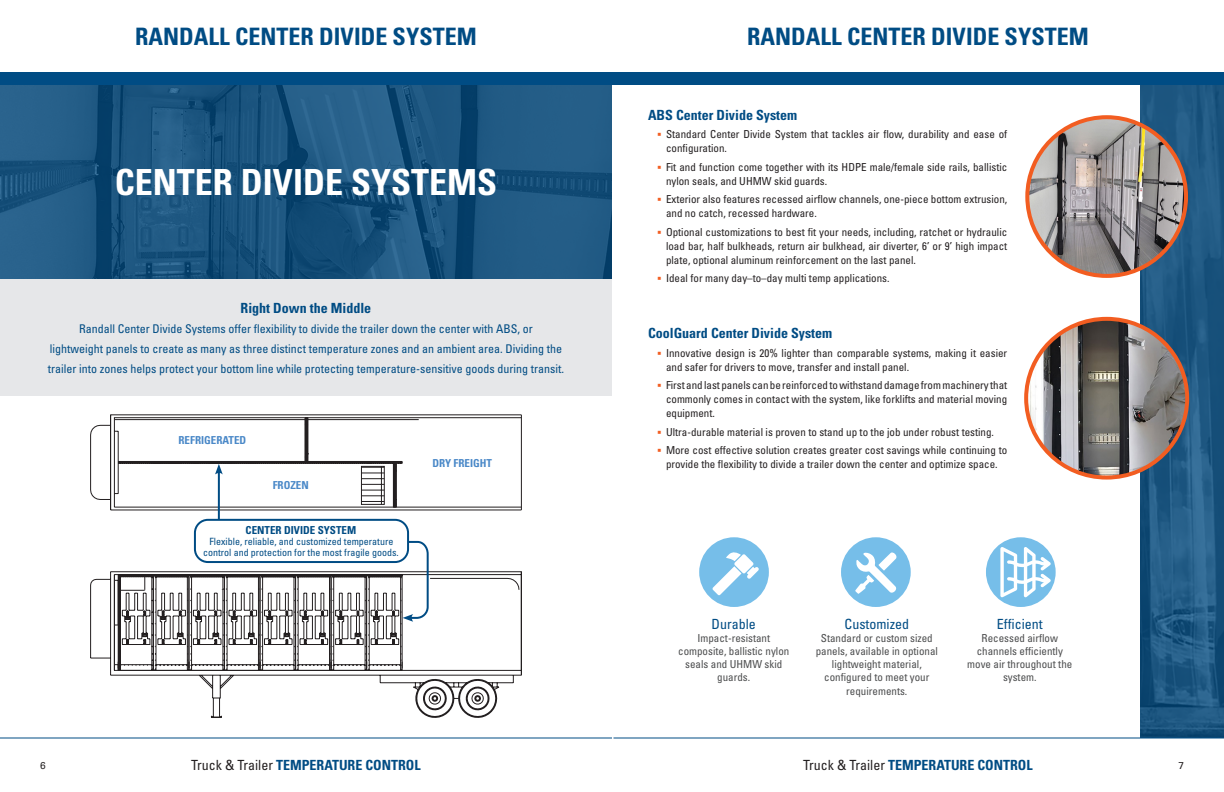
<style>
.page{position:relative;width:1224px;height:792px;background:#fff}
.page>*{position:absolute;margin:0;border:0;box-sizing:border-box;transform-origin:0 0}
.t1{font:700 condensed 36px "Univers LT Std";color:#fff}
.t2{font:700 condensed 24px "Univers LT Std";color:#004c84}
.t3{font:700 condensed 14px "Univers LT Std";color:#004c84}
.t4{font:condensed 14px "Univers LT Std";color:#004c84}
.t5{font:condensed 12px/20px "Univers LT Std";color:#004c84;text-align:center}
.t6{font:condensed 11px/14px "Univers LT Std";color:#231f20}
.t7{font:condensed 11px/13.2px "Univers LT Std";color:#4b4c4d;text-align:center}
.t8{font:700 condensed 11px "Univers LT Std";color:#4b89c8}
.t9{font:700 condensed 11px "Univers LT Std";color:#004c84}
.t10{font:condensed 10px "Univers LT Std";color:#004c84}
.t11{font:10px "Univers LT Std";color:#231f20}
.s1{color:#f25d21}
.s2{font-weight:400;color:#231f20}
</style>
<div class="page">
<img style="left:1140px;top:85px;width:84px;height:653px">
<img style="left:0;top:85px;width:612px;height:194px">
<div style="left:699px;top:537px;width:70px;height:70px;background:#76bee9;border-radius:50%"></div>
<svg style="left:712px;top:552px;width:47px;height:43px"></svg>
<div style="left:986px;top:537px;width:70px;height:70px;background:#76bee9;border-radius:50%"></div>
<svg style="left:1000px;top:546px;width:51px;height:51px"></svg>
<div style="left:841px;top:537px;width:70px;height:70px;background:#76bee9;border-radius:50%"></div>
<svg style="left:855px;top:552px;width:42px;height:42px"></svg>
<img style="left:1027px;top:117px;width:159px;height:159px;border-radius:79px">
<div style="left:1025px;top:115px;width:163px;height:163px;border:4px solid #f25d21;border-radius:50%"></div>
<img style="left:1026px;top:319px;width:161px;height:159px">
<div style="left:1024px;top:317px;width:165px;height:163px;border:4px solid #f25d21;border-radius:50%"></div>
<svg style="left:90px;top:414px;width:432px;height:304px"></svg>
<hr style="left:521px;top:572px;width:1px;height:103px;background:#231f20">
<hr style="left:114px;top:574px;width:407px;height:1px;background:#231f20">
<hr style="left:114px;top:419px;width:305px;height:1px;background:#231f20">
<div style="left:0;top:279px;width:612px;height:117px;background:#e6e7e9"></div>
<hr style="left:218px;top:471px;width:2px;height:59px;background:#004c84">
<svg style="left:118px;top:417px;width:285px;height:91px"></svg>
<svg style="left:114px;top:540px;width:406px;height:131px"></svg>
<div style="left:195px;top:520px;width:213px;height:42px;background:#fff;border-radius:13px"></div>
<div style="left:194px;top:519px;width:215px;height:44px;border:2px solid #004c84;border-radius:13px"></div>
<hr style="left:0;top:738px;width:612px;height:1px;background:#004c84">
<hr style="left:614px;top:738px;width:610px;height:1px;background:#004c84">
<div style="left:0;top:72px;width:612px;height:13px;background:#004c84"></div>
<div style="left:612px;top:72px;width:612px;height:13px;background:#004c84"></div>
<p class="t2" style="left:135px;top:21px;width:343px">RANDALL CENTER DIVIDE SYSTEM</p>
<p class="t1" style="left:115px;top:160px;width:384px">CENTER DIVIDE SYSTEMS</p>
<p class="t3" style="left:241px;top:299px;width:132px">Right Down the Middle</p>
<p class="t5" style="left:48px;top:318px;width:518px">Randall Center Divide Systems offer flexibility to divide the trailer down the center with ABS, or<br>lightweight panels to create as many as three distinct temperature zones and an ambient area. Dividing the trailer into zones helps protect your bottom line while protecting temperature-sensitive goods during transit.</p>
<p class="t8" style="left:179px;top:433px;width:69px">REFRIGERATED</p>
<p class="t8" style="left:273px;top:479px;width:38px">FROZEN</p>
<p class="t9" style="left:246px;top:524px;width:112px">CENTER DIVIDE SYSTEM</p>
<p class="t10" style="left:210px;top:535px;width:185px">Flexible, reliable, and customized temperature</p>
<p class="t10" style="left:203px;top:546px;width:197px">control and protection for the most fragile goods.</p>
<p class="t8" style="left:432px;top:457px;width:61px">DRY FREIGHT</p>
<p class="t2" style="left:747px;top:21px;width:343px">RANDALL CENTER DIVIDE SYSTEM</p>
<p class="t3" style="left:648px;top:106px;width:151px">ABS Center Divide System</p>
<p class="t6" style="left:666px;top:127px;width:343px;text-indent:-9px"><span class="s1">▪</span> Standard Center Divide System that tackles air flow, durability and ease of configuration.</p>
<p class="t6" style="left:666px;top:160px;width:343px;text-indent:-9px"><span class="s1">▪</span> Fit and function come together with its HDPE male/female side rails, ballistic nylon seals, and UHMW skid guards.</p>
<p class="t6" style="left:666px;top:192px;width:343px;text-indent:-9px"><span class="s1">▪</span> Exterior also features recessed airflow channels, one-piece bottom extrusion, and no catch, recessed hardware.</p>
<p class="t6" style="left:666px;top:225px;width:343px;text-align:justify;text-indent:-9px"><span class="s1">▪</span> Optional customizations to best fit your needs, including, ratchet or hydraulic load bar, half bulkheads, return air bulkhead, air diverter, 6’ or 9’ high impact plate, optional aluminum reinforcement on the last panel.</p>
<p class="t6" style="left:657px;top:271px;width:234px"><span class="s1">▪</span> Ideal for many day–to–day multi temp applications.</p>
<p class="t3" style="left:648px;top:325px;width:186px">CoolGuard Center Divide System</p>
<p class="t6" style="left:666px;top:346px;width:343px;text-indent:-9px"><span class="s1">▪</span> Innovative design is 20% lighter than comparable systems, making it easier and safer for drivers to move, transfer and install panel.</p>
<p class="t6" style="left:666px;top:378px;width:343px;text-align:justify;text-indent:-9px"><span class="s1">▪</span> First and last panels can be reinforced to withstand damage from machinery that commonly comes in contact with the system, like forklifts and material moving equipment.</p>
<p class="t6" style="left:657px;top:425px;width:339px"><span class="s1">▪</span> Ultra-durable material is proven to stand up to the job under robust testing.</p>
<p class="t6" style="left:657px;top:443px;width:352px;text-align:center"><span class="s1">▪</span> More cost effective solution creates greater cost savings while continuing to provide the flexibility to divide a trailer down the center and optimize space.</p>
<p class="t4" style="left:712px;top:615px;width:46px">Durable</p>
<p class="t7" style="left:697px;top:631px;width:74px">Impact-resistant</p>
<p class="t7" style="left:678px;top:644px;width:113px">composite, ballistic nylon seals and UHMW skid guards.</p>
<p class="t4" style="left:845px;top:615px;width:66px">Customized</p>
<p class="t7" style="left:816px;top:631px;width:124px">Standard or custom sized panels, available in optional lightweight material,</p>
<p class="t7" style="left:824px;top:671px;width:107px">configured to meet your requirements.</p>
<p class="t4" style="left:997px;top:615px;width:47px">Efficient</p>
<p class="t7" style="left:982px;top:631px;width:78px">Recessed airflow</p>
<p class="t7" style="left:977px;top:644px;width:88px">channels efficiently</p>
<p class="t7" style="left:967px;top:658px;width:107px">move air throughout the system.</p>
<p class="t3" style="left:191px;top:757px;width:231px"><span class="s2">Truck &amp; Trailer</span> TEMPERATURE CONTROL</p>
<p class="t3" style="left:803px;top:757px;width:231px"><span class="s2">Truck &amp; Trailer</span> TEMPERATURE CONTROL</p>
<p class="t11" style="left:40px;top:759px;width:7px">6</p>
<p class="t11" style="left:1178px;top:759px;width:7px">7</p>
</div>
